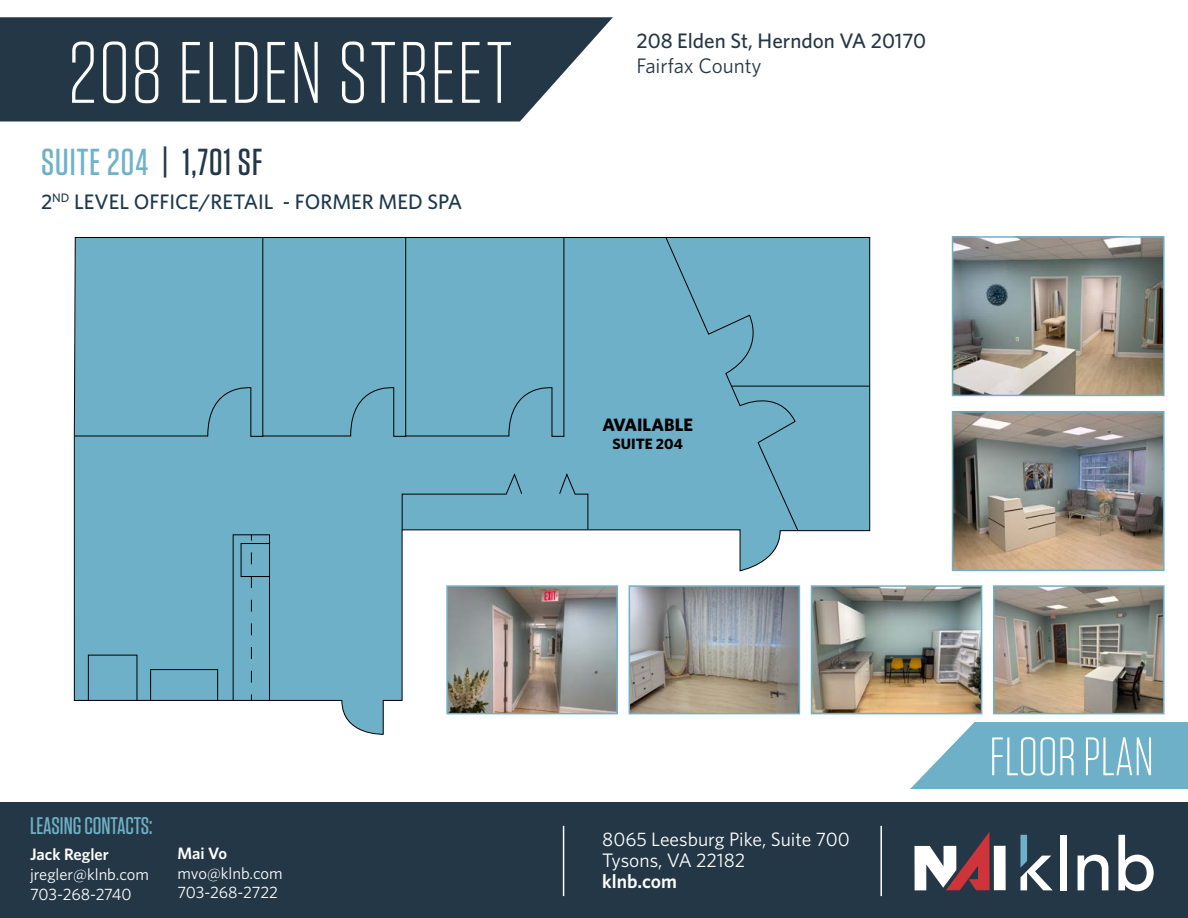
<style>
.page{position:relative;width:1188px;height:918px;background:#fff}
.page>*{position:absolute;margin:0;border:0;box-sizing:border-box;transform-origin:0 0}
.t1{font:300 87px "Tungsten";letter-spacing:.02em;color:#fff}
.t2{font:300 54px "Tungsten";color:#fff}
.t3{font:500 37.5px "Tungsten";letter-spacing:.03em;color:#233746}
.t4{font:500 24px "Tungsten";color:#6fb0c7}
.t5{font:500 21px "Whitney";color:#1e384b}
.t6{font:500 21px "Whitney";color:#243746}
.t7{font:21px "Whitney";color:#243746}
.t8{font:19.5px/21px "Whitney";color:#fff}
.t9{font:600 19.5px "Whitney";color:#fff}
.t10{font:700 18px "Whitney";color:#000}
.t11{font:16.5px/19.8px "Whitney";letter-spacing:-.005em;color:#fff}
.t12{font:600 16.5px "Whitney";color:#fff}
.t13{font:700 15px "Whitney";color:#000}
.s1{color:#6db0c8}
.s2{color:#70b2c9}
</style>
<div class="page">
<div style="left:0;top:802px;width:1188px;height:116px;background:#233746"></div>
<hr style="left:563px;top:826px;width:1px;height:70px;background:#fff">
<hr style="left:880px;top:826px;width:2px;height:70px;background:#fff">
<div style="left:994px;top:846px;width:12px;height:44px;background:#fff"></div>
<svg style="left:915px;top:832px;width:75px;height:58px"></svg>
<svg style="left:1020px;top:835px;width:33px;height:55px"></svg>
<div style="left:1060px;top:835px;width:6px;height:55px;background:#fff"></div>
<svg style="left:1078px;top:855px;width:30px;height:35px"></svg>
<svg style="left:1118px;top:835px;width:36px;height:56px"></svg>
<svg style="left:0;top:17px;width:613px;height:105px;background:#354755"></svg>
<svg style="left:74px;top:237px;width:797px;height:498px"></svg>
<div style="left:74px;top:237px;width:491px;height:200px;background:#6db0c8"></div>
<svg style="left:559px;top:472px;width:30px;height:58px;background:#66a4bb"></svg>
<div style="left:401px;top:472px;width:122px;height:58px;background:#6db0c8"></div>
<div style="left:88px;top:655px;width:49px;height:46px;border:1px solid #000"></div>
<div style="left:150px;top:669px;width:68px;height:32px;border:1px solid #000"></div>
<div style="left:241px;top:543px;width:29px;height:34px;border:1px solid #000"></div>
<div style="left:233px;top:534px;width:37px;height:167px;border:1px solid #000"></div>
<svg style="left:251px;top:552px;width:1px;height:148px"></svg>
<svg style="left:910px;top:722px;width:278px;height:67px;background:#7eb9ce"></svg>
<img style="left:955px;top:239px;width:207px;height:154px">
<div style="left:952px;top:236px;width:213px;height:160px;border:2px solid #6fb0c7"></div>
<img style="left:955px;top:414px;width:207px;height:154px">
<div style="left:952px;top:411px;width:213px;height:160px;border:2px solid #6fb0c7"></div>
<img style="left:996px;top:588px;width:166px;height:123px">
<div style="left:993px;top:585px;width:172px;height:129px;border:2px solid #6fb0c7"></div>
<img style="left:449px;top:588px;width:166px;height:123px">
<div style="left:446px;top:585px;width:172px;height:129px;border:2px solid #6fb0c7"></div>
<img style="left:632px;top:588px;width:165px;height:123px">
<div style="left:629px;top:585px;width:171px;height:129px;border:2px solid #6fb0c7"></div>
<img style="left:814px;top:588px;width:165px;height:123px">
<div style="left:811px;top:585px;width:171px;height:129px;border:2px solid #6fb0c7"></div>
<h1 class="t1" style="left:68px;top:28px;width:446px">208 ELDEN STREET</h1>
<h3 class="t3" style="left:41px;top:142px;width:223px"><span class="s1">S</span><span class="s2">UITE 204</span> | 1,701 SF</h3>
<p class="t5" style="left:41px;top:188px;width:423px">2<sup>ND</sup> LEVEL OFFICE/RETAIL - FORMER MED SPA</p>
<p class="t6" style="left:636px;top:27px;width:291px">208 Elden St, Herndon VA 20170</p>
<p class="t7" style="left:636px;top:52px;width:127px">Fairfax County</p>
<p class="t10" style="left:602px;top:412px;width:92px">AVAILABLE</p>
<p class="t13" style="left:613px;top:433px;width:72px">SUITE 204</p>
<h3 class="t4" style="left:30px;top:813px;width:124px">LEASING CONTACTS:</h3>
<p class="t12" style="left:30px;top:843px;width:80px">Jack Regler</p>
<p class="t11" style="left:30px;top:864px;width:121px">jregler@klnb.com<br>703-268-2740</p>
<p class="t12" style="left:177px;top:842px;width:51px">Mai Vo</p>
<p class="t11" style="left:177px;top:863px;width:107px">mvo@klnb.com<br>703-268-2722</p>
<p class="t8" style="left:602px;top:828px;width:249px">8065 Leesburg Pike, Suite 700<br>Tysons, VA 22182</p>
<p class="t9" style="left:602px;top:868px;width:76px">klnb.com</p>
<h2 class="t2" style="left:989px;top:729px;width:166px">FLOOR PLAN</h2>
</div>
